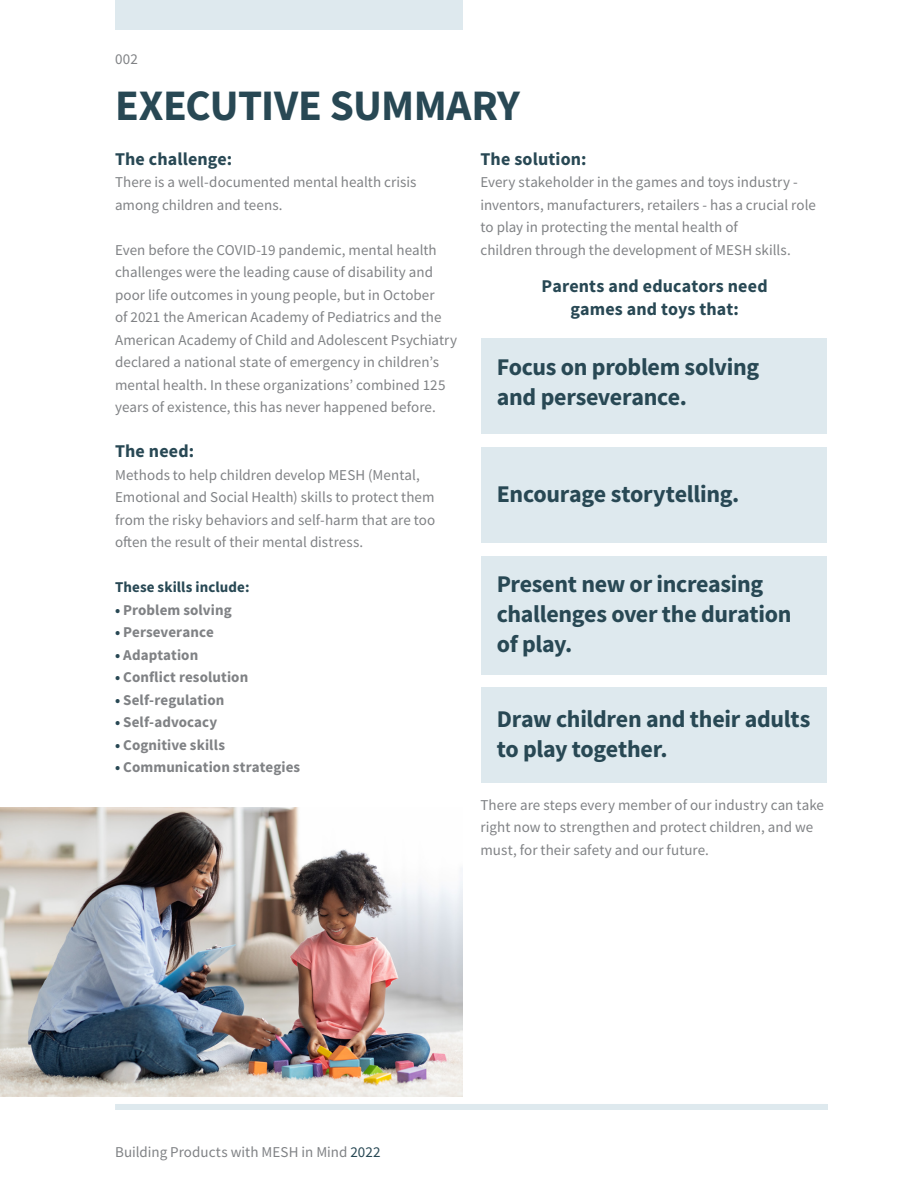
<style>
.page{position:relative;width:918px;height:1188px;background:#fff}
.page>*{position:absolute;margin:0;border:0;box-sizing:border-box;transform-origin:0 0}
.Headline_29_30_Left{font:700 43.5px "Source Sans Pro";letter-spacing:-.02em;color:#284854}
.Headline_16_20_Left{font:700 24px/30px "Source Sans Pro";letter-spacing:-.015em;color:#284854}
.Headlines_Copy_Text{font:700 18px/22.5px "Source Sans Pro";letter-spacing:.01em;color:#284854;text-align:center}
.Copy_Text_10_14_Left{font:15px/22.5px "Source Sans Pro";letter-spacing:.005em;color:#808285}
.Copy_Text_10_14_Left-2{font:700 15px "Source Sans Pro";letter-spacing:.005em;color:#808285}
.Copy_Text_10_14_Left-3{font:700 15px "Source Sans Pro";letter-spacing:.005em;color:#284854}
.s1{color:#284854}
</style>
<div class="page">
<div style="left:115px;top:0;width:348px;height:30px;background:#dee9ee"></div>
<div style="left:115px;top:1104px;width:713px;height:6px;background:#dee9ee"></div>
<img style="left:0;top:807px;width:463px;height:289px">
<div style="left:481px;top:338px;width:346px;height:96px;background:#dee9ee"></div>
<div style="left:481px;top:447px;width:346px;height:96px;background:#dee9ee"></div>
<div style="left:481px;top:556px;width:346px;height:119px;background:#dee9ee"></div>
<div style="left:481px;top:687px;width:346px;height:96px;background:#dee9ee"></div>
<p class="Copy_Text_10_14_Left" style="left:115px;top:47px;width:24px">002</p>
<p class="Headline_29_30_Left" style="left:115px;top:76px;width:406px">EXECUTIVE SUMMARY</p>
<p class="Headlines_Copy_Text" style="left:115px;top:148px;width:119px">The challenge:</p>
<p class="Copy_Text_10_14_Left" style="left:115px;top:171px;width:303px">There is a well-documented mental health crisis among children and teens.</p>
<p class="Copy_Text_10_14_Left" style="left:115px;top:239px;width:344px">Even before the COVID-19 pandemic, mental health challenges were the leading cause of disability and poor life outcomes in young people, but in October<br>of 2021 the American Academy of Pediatrics and the American Academy of Child and Adolescent Psychiatry declared a national state of emergency in children’s mental health. In these organizations’ combined 125 years of existence, this has never happened before.</p>
<p class="Headlines_Copy_Text" style="left:115px;top:440px;width:81px">The need:</p>
<p class="Copy_Text_10_14_Left" style="left:115px;top:464px;width:322px">Methods to help children develop MESH (Mental, Emotional and Social Health) skills to protect them from the risky behaviors and self-harm that are too often the result of their mental distress.</p>
<p class="Copy_Text_10_14_Left-3" style="left:115px;top:577px;width:136px">These skills include:</p>
<p class="Copy_Text_10_14_Left-2" style="left:115px;top:600px;width:118px"><span class="s1">•</span> Problem solving</p>
<p class="Copy_Text_10_14_Left-2" style="left:115px;top:622px;width:100px"><span class="s1">•</span> Perseverance</p>
<p class="Copy_Text_10_14_Left-2" style="left:115px;top:645px;width:85px"><span class="s1">•</span> Adaptation</p>
<p class="Copy_Text_10_14_Left-2" style="left:115px;top:667px;width:135px"><span class="s1">•</span> Conflict resolution</p>
<p class="Copy_Text_10_14_Left-2" style="left:115px;top:690px;width:111px"><span class="s1">•</span> Self-regulation</p>
<p class="Copy_Text_10_14_Left-2" style="left:115px;top:712px;width:104px"><span class="s1">•</span> Self-advocacy</p>
<p class="Copy_Text_10_14_Left-2" style="left:115px;top:735px;width:111px"><span class="s1">•</span> Cognitive skills</p>
<p class="Copy_Text_10_14_Left-2" style="left:115px;top:757px;width:187px"><span class="s1">•</span> Communication strategies</p>
<p class="Headlines_Copy_Text" style="left:481px;top:148px;width:108px">The solution:</p>
<p class="Copy_Text_10_14_Left" style="left:481px;top:171px;width:337px">Every stakeholder in the games and toys industry - inventors, manufacturers, retailers - has a crucial role to play in protecting the mental health of</p>
<p class="Copy_Text_10_14_Left" style="left:481px;top:239px;width:312px">children through the development of MESH skills.</p>
<p class="Headlines_Copy_Text" style="left:542px;top:275px;width:228px">Parents and educators need games and toys that:</p>
<p class="Headline_16_20_Left" style="left:497px;top:352px;width:264px">Focus on problem solving and perseverance.</p>
<p class="Headline_16_20_Left" style="left:497px;top:479px;width:244px">Encourage storytelling.</p>
<p class="Headline_16_20_Left" style="left:497px;top:569px;width:296px">Present new or increasing challenges over the duration of play.</p>
<p class="Headline_16_20_Left" style="left:497px;top:704px;width:315px">Draw children and their adults to play together.</p>
<p class="Copy_Text_10_14_Left" style="left:481px;top:794px;width:345px">There are steps every member of our industry can take right now to strengthen and protect children, and we must, for their safety and our future.</p>
<p class="Copy_Text_10_14_Left" style="left:115px;top:1140px;width:267px">Building Products with MESH in Mind <span class="s1">2022</span></p>
</div>
